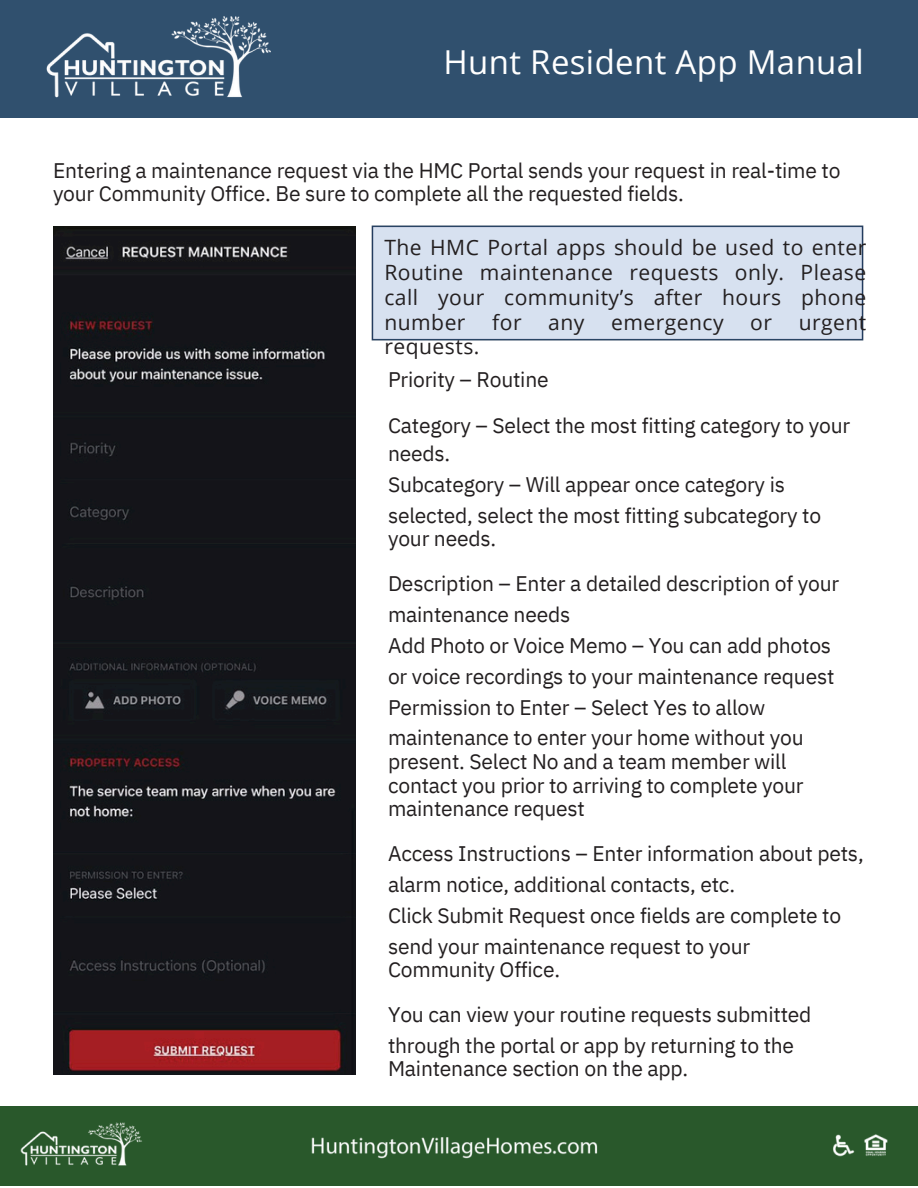
<style>
.page{position:relative;width:918px;height:1188px;background:#fff}
.page>*{position:absolute;margin:0;border:0;box-sizing:border-box;transform-origin:0 0}
.t1{font:33px "Open Sans";letter-spacing:.01em;color:#fff}
.t2{font:21px/23.7px "IBM Plex Sans";letter-spacing:-.01em;color:#231f20}
.t3{font:21px/24.8px "Open Sans";letter-spacing:.025em;color:#231f20;text-align:justify}
</style>
<div class="page">
<div style="left:371px;top:225px;width:493px;height:116px;background:#d7e1f0"></div>
<img style="left:53px;top:227px;width:303px;height:848px">
<div style="left:0;top:0;width:918px;height:117px;background:#30506e"></div>
<img style="left:46px;top:16px;width:224px;height:82px">
<div style="left:0;top:1107px;width:918px;height:79px;background:#29582b"></div>
<img style="left:21px;top:1122px;width:867px;height:44px">
<p class="t1" style="left:444px;top:39px;width:422px">Hunt Resident App Manual</p>
<p class="t2" style="left:53px;top:158px;width:789px">Entering a maintenance request via the HMC Portal sends your request in real-time to your Community Office. Be sure to complete all the requested fields.</p>
<p class="t3" style="left:384px;top:235px;width:483px">The HMC Portal apps should be used to enter Routine maintenance requests only. Please call your community’s after hours phone number</p>
<p class="t3" style="left:492px;top:309px;width:31px">for</p>
<p class="t3" style="left:548px;top:309px;width:38px">any</p>
<p class="t3" style="left:611px;top:309px;width:114px">emergency</p>
<p class="t3" style="left:750px;top:309px;width:23px">or</p>
<p class="t3" style="left:799px;top:309px;width:69px">urgent</p>
<p class="t3" style="left:384px;top:334px;width:97px">requests.</p>
<p class="t2" style="left:388px;top:356px;width:464px;line-height:46.2px">Priority – Routine<br>Category – Select the most fitting category to your</p>
<p class="t2" style="left:388px;top:441px;width:64px">needs.</p>
<p class="t2" style="left:388px;top:473px;width:398px">Subcategory – Will appear once category is</p>
<p class="t2" style="left:388px;top:503px;width:435px">selected, select the most fitting subcategory to</p>
<p class="t2" style="left:388px;top:527px;width:110px">your needs.</p>
<p class="t2" style="left:388px;top:572px;width:453px">Description – Enter a detailed description of your</p>
<p class="t2" style="left:388px;top:602px;width:184px">maintenance needs</p>
<p class="t2" style="left:388px;top:633px;width:445px">Add Photo or Voice Memo – You can add photos</p>
<p class="t2" style="left:388px;top:664px;width:448px">or voice recordings to your maintenance request</p>
<p class="t2" style="left:388px;top:695px;width:379px">Permission to Enter – Select Yes to allow</p>
<p class="t2" style="left:388px;top:726px;width:417px">maintenance to enter your home without you</p>
<p class="t2" style="left:388px;top:749px;width:400px">present. Select No and a team member will</p>
<p class="t2" style="left:388px;top:773px;width:417px">contact you prior to arriving to complete your</p>
<p class="t2" style="left:388px;top:797px;width:198px">maintenance request</p>
<p class="t2" style="left:388px;top:842px;width:477px">Access Instructions – Enter information about pets,</p>
<p class="t2" style="left:388px;top:872px;width:349px">alarm notice, additional contacts, etc.</p>
<p class="t2" style="left:388px;top:903px;width:455px">Click Submit Request once fields are complete to</p>
<p class="t2" style="left:388px;top:934px;width:364px">send your maintenance request to your</p>
<p class="t2" style="left:388px;top:957px;width:174px">Community Office.</p>
<p class="t2" style="left:388px;top:1002px;width:425px">You can view your routine requests submitted</p>
<p class="t2" style="left:388px;top:1033px;width:408px">through the portal or app by returning to the</p>
<p class="t2" style="left:388px;top:1056px;width:302px">Maintenance section on the app.</p>
</div>
